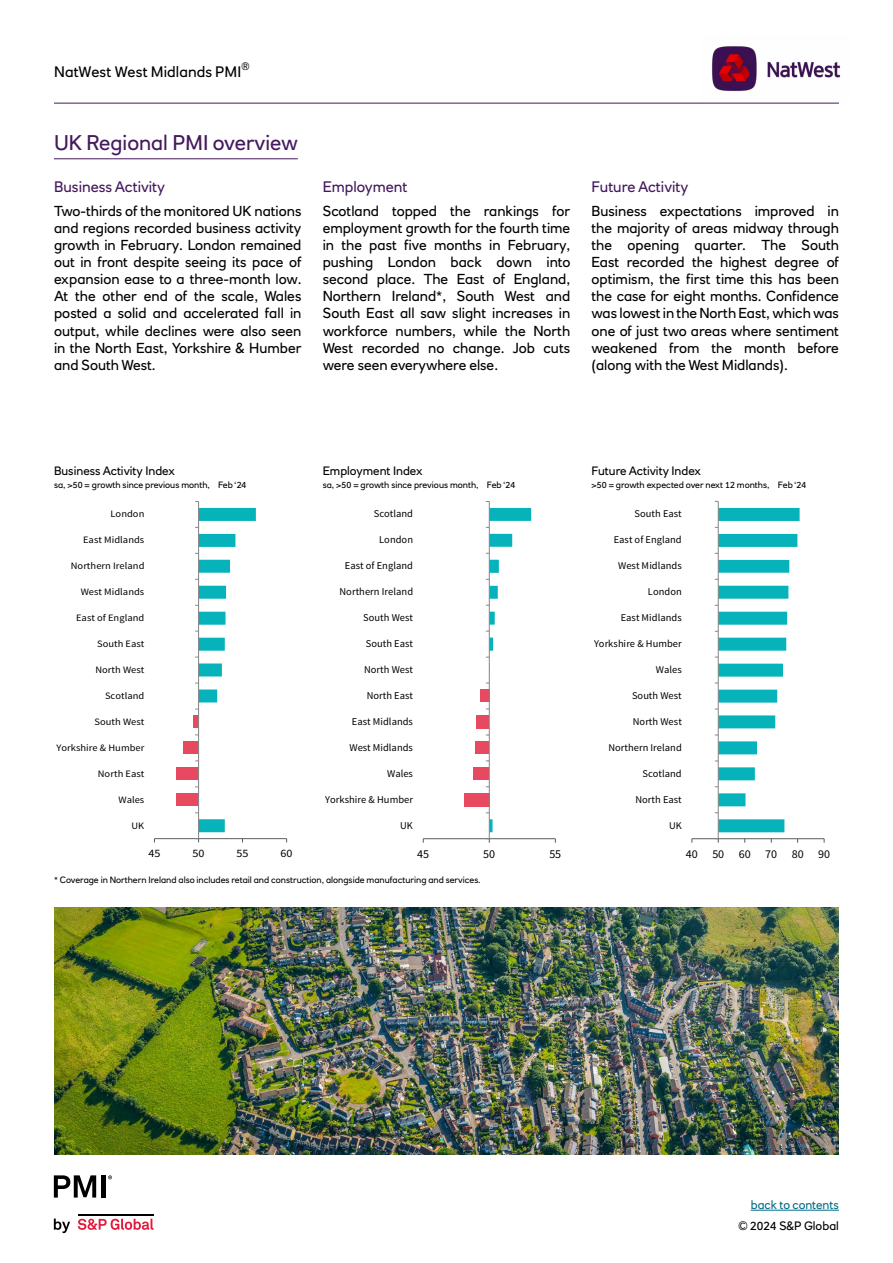
<style>
.page{position:relative;width:893px;height:1263px;background:#fff}
.page>*{position:absolute;margin:0;border:0;box-sizing:border-box;transform-origin:0 0}
.Section_header{font:21px "RN House Sans";color:#44195e}
.Body_copy_intro{font:15px "RN House Sans";color:#44195e}
.t1{font:15px "RN House Sans";letter-spacing:.005em;color:#000}
.Body_copy_2{font:14.25px/17.1px "RN House Sans";color:#000;text-align:justify}
.t2{font:12px "RN House Sans";color:#000}
.t3{font:12px "RN House Sans";color:#006d89}
.t4{font:12px "Source Sans Pro";color:#000}
.t5{font:11.85px "Source Sans Pro";letter-spacing:-.005em;color:#000}
.t6{font:11.25px "Source Sans Pro";letter-spacing:-.005em;color:#000;scale:1.07 1}
.t7{font:10.5px "Source Sans Pro";letter-spacing:.005em;color:#000}
.t8{font:10.5px "RN House Sans";color:#000}
.t9{font:10.35px "Source Sans Pro";letter-spacing:.005em;color:#000}
.t10{font:9.75px "Source Sans Pro";letter-spacing:.005em;color:#000;scale:1.07 1}
.t11{font:9px "RN House Sans";color:#000}
</style>
<div class="page">
<hr style="left:54px;top:103px;width:785px;height:1px;background:#44195e">
<svg style="left:54px;top:1218px;width:16px;height:15px"></svg>
<svg style="left:78px;top:1218px;width:75px;height:12px"></svg>
<hr style="left:78px;top:1213px;width:75px;height:2px;background:#000">
<svg style="left:54px;top:1175px;width:42px;height:22px"></svg>
<div style="left:101px;top:1175px;width:5px;height:22px;background:#000"></div>
<svg style="left:108px;top:1175px;width:4px;height:4px"></svg>
<hr style="left:751px;top:1210px;width:88px;height:1px;background:#006d89">
<img style="left:712px;top:46px;width:129px;height:46px">
<hr style="left:54px;top:159px;width:244px;height:1px;background:#44195e">
<div style="left:176px;top:793px;width:23px;height:13px;background:#e74960"></div>
<div style="left:177px;top:767px;width:22px;height:13px;background:#e74960"></div>
<div style="left:183px;top:741px;width:16px;height:13px;background:#e74960"></div>
<div style="left:193px;top:715px;width:6px;height:13px;background:#e74960"></div>
<hr style="left:154px;top:838px;width:133px;height:1px;background:#58595b">
<hr style="left:198px;top:501px;width:1px;height:338px;background:#868686">
<svg style="left:195px;top:508px;width:61px;height:324px"></svg>
<img style="left:54px;top:908px;width:785px;height:246px">
<div style="left:464px;top:793px;width:25px;height:13px;background:#e74960"></div>
<div style="left:474px;top:767px;width:15px;height:13px;background:#e74960"></div>
<div style="left:475px;top:741px;width:14px;height:13px;background:#e74960"></div>
<div style="left:476px;top:715px;width:13px;height:13px;background:#e74960"></div>
<div style="left:480px;top:689px;width:9px;height:13px;background:#e74960"></div>
<hr style="left:423px;top:838px;width:132px;height:1px;background:#58595b">
<hr style="left:489px;top:501px;width:1px;height:338px;background:#868686">
<svg style="left:486px;top:838px;width:4px;height:5px"></svg>
<svg style="left:486px;top:508px;width:45px;height:324px"></svg>
<hr style="left:692px;top:838px;width:132px;height:1px;background:#58595b">
<hr style="left:718px;top:501px;width:1px;height:338px;background:#868686">
<svg style="left:715px;top:838px;width:4px;height:5px"></svg>
<svg style="left:715px;top:508px;width:85px;height:324px"></svg>
<p class="t8" style="left:241px;top:59px;width:10px">®</p>
<p class="t1" style="left:54px;top:63px;width:189px">NatWest West Midlands PMI</p>
<h2 class="Section_header" style="left:54px;top:130px;width:245px">UK Regional PMI overview</h2>
<p class="Body_copy_intro" style="left:54px;top:178px;width:113px">Business Activity</p>
<p class="Body_copy_2" style="left:54px;top:202px;width:249px">Two-thirds of the monitored UK nations and regions recorded business activity growth in February. London remained out in front despite seeing its pace of expansion ease to a three-month low.<br>At the other end of the scale, Wales posted a solid and accelerated fall in output, while declines were also seen in the North East, Yorkshire &amp; Humber and South West.</p>
<p class="Body_copy_intro" style="left:323px;top:178px;width:86px">Employment</p>
<p class="Body_copy_2" style="left:323px;top:202px;width:249px">Scotland topped the rankings for employment growth for the fourth time in the past five months in February, pushing London back down into second place. The East of England, Northern Ireland*, South West and South East all saw slight increases in workforce numbers, while the North West recorded no change. Job cuts were seen everywhere else.</p>
<p class="Body_copy_intro" style="left:591px;top:178px;width:98px">Future Activity</p>
<p class="Body_copy_2" style="left:591px;top:202px;width:249px">Business expectations improved in the majority of areas midway through the opening quarter. The South East recorded the highest degree of optimism, the first time this has been the case for eight months. Confidence was lowest in the North East, which was one of just two areas where sentiment weakened from the month before (along with the West Midlands).</p>
<p class="t2" style="left:54px;top:463px;width:122px">Business Activity Index</p>
<p class="t11" style="left:54px;top:479px;width:194px">sa, &gt;50 = growth since previous month, Feb ‘24</p>
<p class="t2" style="left:323px;top:463px;width:101px">Employment Index</p>
<p class="t11" style="left:323px;top:479px;width:194px">sa, &gt;50 = growth since previous month, Feb ‘24</p>
<p class="t2" style="left:591px;top:463px;width:111px">Future Activity Index</p>
<p class="t11" style="left:591px;top:479px;width:216px">&gt;50 = growth expected over next 12 months, Feb ‘24</p>
<p class="t10" style="left:111px;top:508px;width:33px">London</p>
<p class="t7" style="left:374px;top:507px;width:41px">Scotland</p>
<p class="t9" style="left:634px;top:507px;width:49px">South East</p>
<p class="t10" style="left:83px;top:534px;width:59px">East Midlands</p>
<p class="t7" style="left:379px;top:533px;width:35px">London</p>
<p class="t9" style="left:614px;top:533px;width:70px">East of England</p>
<p class="t10" style="left:71px;top:560px;width:70px">Northern Ireland</p>
<p class="t7" style="left:345px;top:559px;width:70px">East of England</p>
<p class="t9" style="left:618px;top:559px;width:65px">West Midlands</p>
<p class="t10" style="left:81px;top:586px;width:61px">West Midlands</p>
<p class="t7" style="left:340px;top:585px;width:75px">Northern Ireland</p>
<p class="t9" style="left:648px;top:585px;width:35px">London</p>
<p class="t10" style="left:76px;top:612px;width:65px">East of England</p>
<p class="t7" style="left:363px;top:611px;width:51px">South West</p>
<p class="t9" style="left:621px;top:611px;width:63px">East Midlands</p>
<p class="t10" style="left:97px;top:638px;width:46px">South East</p>
<p class="t7" style="left:366px;top:637px;width:49px">South East</p>
<p class="t9" style="left:594px;top:637px;width:89px">Yorkshire &amp; Humber</p>
<p class="t10" style="left:95px;top:664px;width:47px">North West</p>
<p class="t7" style="left:364px;top:663px;width:51px">North West</p>
<p class="t9" style="left:656px;top:663px;width:27px">Wales</p>
<p class="t10" style="left:105px;top:689px;width:38px">Scotland</p>
<p class="t7" style="left:367px;top:689px;width:48px">North East</p>
<p class="t9" style="left:632px;top:689px;width:51px">South West</p>
<p class="t10" style="left:95px;top:715px;width:48px">South West</p>
<p class="t7" style="left:352px;top:715px;width:63px">East Midlands</p>
<p class="t9" style="left:633px;top:715px;width:50px">North West</p>
<p class="t10" style="left:56px;top:741px;width:84px">Yorkshire &amp; Humber</p>
<p class="t7" style="left:349px;top:741px;width:65px">West Midlands</p>
<p class="t9" style="left:608px;top:741px;width:75px">Northern Ireland</p>
<p class="t10" style="left:98px;top:767px;width:45px">North East</p>
<p class="t7" style="left:387px;top:767px;width:27px">Wales</p>
<p class="t9" style="left:642px;top:767px;width:41px">Scotland</p>
<p class="t10" style="left:118px;top:793px;width:26px">Wales</p>
<p class="t7" style="left:325px;top:793px;width:89px">Yorkshire &amp; Humber</p>
<p class="t9" style="left:635px;top:793px;width:48px">North East</p>
<p class="t10" style="left:132px;top:819px;width:13px">UK</p>
<p class="t7" style="left:400px;top:819px;width:14px">UK</p>
<p class="t9" style="left:669px;top:819px;width:14px">UK</p>
<p class="t6" style="left:149px;top:846px;width:13px">45</p>
<p class="t6" style="left:193px;top:846px;width:13px">50</p>
<p class="t6" style="left:237px;top:846px;width:13px">55</p>
<p class="t6" style="left:281px;top:846px;width:13px">60</p>
<p class="t4" style="left:417px;top:847px;width:13px">45</p>
<p class="t4" style="left:483px;top:847px;width:13px">50</p>
<p class="t4" style="left:549px;top:847px;width:13px">55</p>
<p class="t5" style="left:686px;top:847px;width:146px">40 50 60 70 80 90</p>
<p class="t11" style="left:54px;top:875px;width:428px">* Coverage in Northern Ireland also includes retail and construction, alongside manufacturing and services.</p>
<p class="t3" style="left:751px;top:1197px;width:90px">back to contents</p>
<p class="t2" style="left:739px;top:1218px;width:102px">© 2024 S&amp;P Global</p>
</div>
